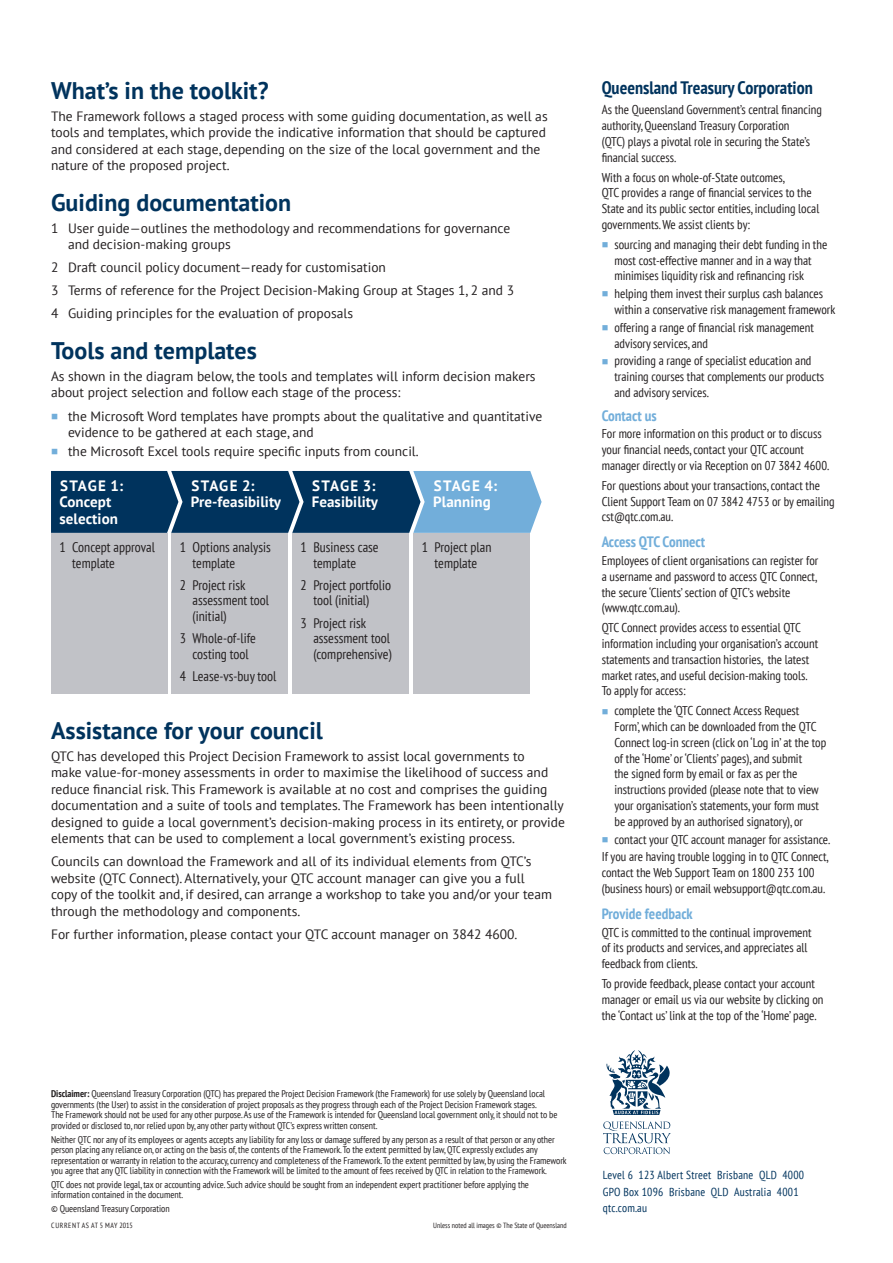
<style>
.page{position:relative;width:893px;height:1263px;background:#fff}
.page>*{position:absolute;margin:0;border:0;box-sizing:border-box;transform-origin:0 0}
.t1{font:700 24px "PT Sans";color:#00335d}
.t2{font:700 condensed 18px "PT Sans";color:#00335d}
.t3{font:700 15px/16.5px "PT Sans";letter-spacing:.005em;color:#fff}
.t4{font:700 condensed 15px "PT Sans";color:#72aeda}
.t5{font:condensed 13.8px/15.8px "PT Sans";color:#231f20}
.t6{font:13.5px/16.5px "PT Sans";color:#231f20}
.t7{font:condensed 12.75px/15.8px "PT Sans";color:#231f20}
.t8{font:condensed 11.7px/16.4px "PT Sans";letter-spacing:.02em;color:#00335d}
.t9{font:condensed 9.75px/10.5px "PT Sans";letter-spacing:-.005em;color:#231f20}
.t10{font:condensed 7.5px "PT Sans";color:#231f20}
.t11{font:condensed 7.5px "PT Sans";letter-spacing:.08em;color:#231f20}
.s1{color:#72aeda}
.s2{font-weight:700}
</style>
<div class="page">
<svg style="left:603px;top:1121px;width:68px;height:33px"></svg>
<svg style="left:606px;top:1050px;width:64px;height:65px"></svg>
<hr style="left:892px;top:0;width:1px;height:544px;background:#f2f3f4">
<svg style="left:51px;top:471px;width:491px;height:62px;background:#255881"></svg>
<div style="left:51px;top:533px;width:116px;height:160px;background:#c1c2c7"></div>
<div style="left:171px;top:533px;width:117px;height:160px;background:#c1c2c7"></div>
<div style="left:292px;top:533px;width:117px;height:160px;background:#c1c2c7"></div>
<div style="left:413px;top:533px;width:117px;height:160px;background:#c1c2c7"></div>
<h1 class="t1" style="left:51px;top:74px;width:219px">What’s in the toolkit?</h1>
<p class="t6" style="left:51px;top:107px;width:498px">The Framework follows a staged process with some guiding documentation, as well as tools and templates, which provide the indicative information that should be captured and considered at each stage, depending on the size of the local government and the nature of the proposed project.</p>
<h1 class="t1" style="left:51px;top:187px;width:242px">Guiding documentation</h1>
<p class="t6" style="left:68px;top:219px;width:444px;text-indent:-17px">1 User guide—outlines the methodology and recommendations for governance and decision-making groups</p>
<p class="t6" style="left:51px;top:256px;width:465px;line-height:23px">2 Draft council policy document—ready for customisation<br>3 Terms of reference for the Project Decision-Making Group at Stages 1, 2 and 3<br>4 Guiding principles for the evaluation of proposals</p>
<h1 class="t1" style="left:51px;top:334px;width:207px">Tools and templates</h1>
<p class="t6" style="left:51px;top:367px;width:486px">As shown in the diagram below, the tools and templates will inform decision makers about project selection and follow each stage of the process:</p>
<p class="t6" style="left:68px;top:408px;width:476px;text-indent:-17px"><span class="s1">■</span> the Microsoft Word templates have prompts about the qualitative and quantitative evidence to be gathered at each stage, and</p>
<p class="t6" style="left:51px;top:443px;width:369px"><span class="s1">■</span> the Microsoft Excel tools require specific inputs from council.</p>
<p class="t3" style="left:60px;top:477px;width:65px;text-indent:39px">e 1:<br>Concept selection</p>
<p class="t3" style="left:192px;top:477px;width:20px">Stag</p>
<p class="t3" style="left:60px;top:477px;width:20px">Stag</p>
<p class="t3" style="left:191px;top:477px;width:92px;text-indent:39px">e 2:<br>Pre-feasibility</p>
<p class="t3" style="left:312px;top:477px;width:20px">Stag</p>
<p class="t3" style="left:312px;top:477px;width:68px;text-align:right">e 3:<br>Feasibility</p>
<p class="t3" style="left:434px;top:477px;width:20px">Stag</p>
<p class="t3" style="left:433px;top:477px;width:65px;text-indent:39px">e 4:<br>Planning</p>
<p class="t5" style="left:72px;top:539px;width:84px;text-indent:-13px">1 Concept approval template</p>
<p class="t5" style="left:193px;top:539px;width:80px;text-indent:-13px">1 Options analysis template</p>
<p class="t5" style="left:193px;top:577px;width:78px;text-indent:-13px">2 Project risk assessment tool (initial)</p>
<p class="t5" style="left:180px;top:630px;width:78px;text-align:center">3 Whole-of-life costing tool</p>
<p class="t5" style="left:180px;top:668px;width:98px">4 Lease-vs-buy tool</p>
<p class="t5" style="left:313px;top:539px;width:67px;text-indent:-13px">1 Business case template</p>
<p class="t5" style="left:313px;top:577px;width:79px;text-indent:-13px">2 Project portfolio tool (initial)</p>
<p class="t5" style="left:313px;top:614px;width:80px;text-indent:-13px">3 Project risk assessment tool (comprehensive)</p>
<p class="t5" style="left:422px;top:539px;width:71px;text-align:center">1 Project plan template</p>
<h1 class="t1" style="left:51px;top:715px;width:273px">Assistance for your council</h1>
<p class="t6" style="left:51px;top:748px;width:515px">QTC has developed this Project Decision Framework to assist local governments to<br>make value-for-money assessments in order to maximise the likelihood of success and reduce financial risk. This Framework is available at no cost and comprises the guiding documentation and a suite of tools and templates. The Framework has been intentionally designed to guide a local government’s decision-making process in its entirety, or provide elements that can be used to complement a local government’s existing process.</p>
<p class="t6" style="left:51px;top:853px;width:503px">Councils can download the Framework and all of its individual elements from QTC’s website (QTC Connect). Alternatively, your QTC account manager can give you a full copy of the toolkit and, if desired, can arrange a workshop to take you and/or your team through the methodology and components.</p>
<p class="t6" style="left:51px;top:925px;width:468px">For further information, please contact your QTC account manager on 3842 4600.</p>
<p class="t9" style="left:51px;top:1088px;width:508px"><span class="s2">Disclaimer:</span> Queensland Treasury Corporation (QTC) has prepared the Project Decision Framework (the Framework) for use solely by Queensland local governments (the User) to assist in the consideration of project proposals as they progress through each of the Project Decision Framework stages.<br>The Framework should not be used for any other purpose. As use of the Framework is intended for Queensland local government only, it should not to be provided or disclosed to, nor relied upon by, any other party without QTC’s express written consent.</p>
<p class="t9" style="left:51px;top:1134px;width:517px">Neither QTC nor any of its employees or agents accepts any liability for any loss or damage suffered by any person as a result of that person or any other person placing any reliance on, or acting on the basis of, the contents of the Framework. To the extent permitted by law, QTC expressly excludes any representation or warranty in relation to the accuracy, currency and completeness of the Framework. To the extent permitted by law, by using the Framework you agree that any QTC liability in connection with the Framework will be limited to the amount of fees received by QTC in relation to the Framework.</p>
<p class="t9" style="left:51px;top:1179px;width:479px">QTC does not provide legal, tax or accounting advice. Such advice should be sought from an independent expert practitioner before applying the information contained in the document.</p>
<p class="t9" style="left:51px;top:1203px;width:120px">© Queensland Treasury Corporation</p>
<p class="t11" style="left:51px;top:1220px;width:83px">Current as at 5 May 2015</p>
<p class="t10" style="left:433px;top:1220px;width:135px">Unless noted all images © The State of Queensland</p>
<h2 class="t2" style="left:602px;top:76px;width:213px">Queensland Treasury Corporation</h2>
<p class="t7" style="left:602px;top:102px;width:222px">As the Queensland Government’s central financing authority, Queensland Treasury Corporation<br>(QTC) plays a pivotal role in securing the State’s financial success.</p>
<p class="t7" style="left:602px;top:169px;width:219px">With a focus on whole-of-State outcomes,<br>QTC provides a range of financial services to the State and its public sector entities, including local governments. We assist clients by:</p>
<p class="t7" style="left:614px;top:236px;width:214px;text-indent:-13px"><span class="s1">■</span> sourcing and managing their debt funding in the most cost-effective manner and in a way that minimises liquidity risk and refinancing risk</p>
<p class="t7" style="left:614px;top:286px;width:222px;text-indent:-13px"><span class="s1">■</span> helping them invest their surplus cash balances within a conservative risk management framework</p>
<p class="t7" style="left:614px;top:319px;width:201px;text-indent:-13px"><span class="s1">■</span> offering a range of financial risk management advisory services, and</p>
<p class="t7" style="left:614px;top:353px;width:211px;text-indent:-13px"><span class="s1">■</span> providing a range of specialist education and training courses that complements our products and advisory services.</p>
<p class="t4" style="left:602px;top:405px;width:57px">Contact us</p>
<p class="t7" style="left:602px;top:426px;width:229px">For more information on this product or to discuss your financial needs, contact your QTC account manager directly or via Reception on 07 3842 4600.</p>
<p class="t7" style="left:602px;top:477px;width:234px">For questions about your transactions, contact the<br>Client Support Team on 07 3842 4753 or by emailing cst@qtc.com.au.</p>
<p class="t4" style="left:602px;top:532px;width:105px">Access QTC Connect</p>
<p class="t7" style="left:602px;top:552px;width:218px">Employees of client organisations can register for a username and password to access QTC Connect, the secure ‘Clients’ section of QTC’s website (www.qtc.com.au).</p>
<p class="t7" style="left:602px;top:620px;width:218px">QTC Connect provides access to essential QTC information including your organisation’s account statements and transaction histories, the latest market rates, and useful decision-making tools.<br>To apply for access:</p>
<p class="t7" style="left:614px;top:703px;width:213px;text-indent:-13px"><span class="s1">■</span> complete the ‘QTC Connect Access Request Form’, which can be downloaded from the QTC Connect log-in screen (click on ‘Log in’ at the top of the ‘Home’ or ‘Clients’ pages), and submit<br>the signed form by email or fax as per the instructions provided (please note that to view your organisation’s statements, your form must be approved by an authorised signatory), or</p>
<p class="t7" style="left:602px;top:830px;width:230px;line-height:17.9px"><span class="s1">■</span> contact your QTC account manager for assistance.<br>If you are having trouble logging in to QTC Connect,</p>
<p class="t7" style="left:602px;top:864px;width:225px">contact the Web Support Team on 1800 233 100 (business hours) or email websupport@qtc.com.au.</p>
<p class="t4" style="left:602px;top:903px;width:93px">Provide feedback</p>
<p class="t7" style="left:602px;top:924px;width:211px">QTC is committed to the continual improvement of its products and services, and appreciates all feedback from clients.</p>
<p class="t7" style="left:602px;top:975px;width:223px">To provide feedback, please contact your account manager or email us via our website by clicking on the ‘Contact us’ link at the top of the ‘Home’ page.</p>
<p class="t8" style="left:603px;top:1167px;width:203px">Level 6 123 Albert Street Brisbane QLD 4000<br>GPO Box 1096 Brisbane QLD Australia 4001 qtc.com.au</p>
</div>
